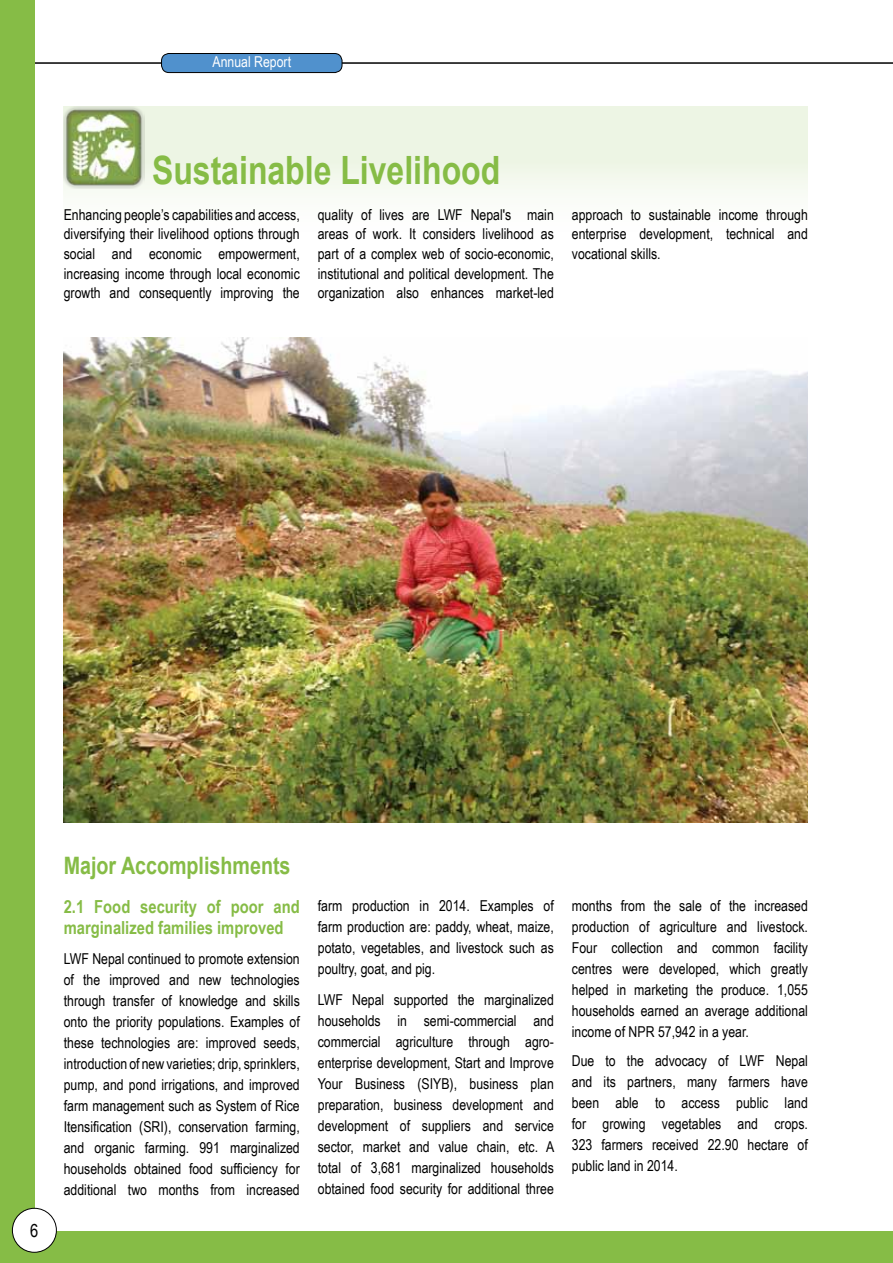
<style>
.page{position:relative;width:893px;height:1263px;background:#fff}
.page>*{position:absolute;margin:0;border:0;box-sizing:border-box;transform-origin:0 0}
.t1{font:700 39px "Arial";color:#86bc46;scale:.82 1}
.t2{font:700 24px "Arial";color:#86bc46;scale:.82 1}
.t3{font:700 18px/21.6px "Arial Narrow";color:#86bc46}
.t4{font:18px "Arial Narrow";color:#000}
.t5{font:15px/21px "Arial Narrow";color:#000;text-align:justify}
.t6{font:15px "Arial Narrow";color:#fff}
</style>
<div class="page">
<hr style="left:0;top:62px;width:893px;height:2px;background:#000">
<div style="left:0;top:0;width:34px;height:1263px;background:#86bc46"></div>
<div style="left:0;top:1231px;width:893px;height:32px;background:#86bc46"></div>
<div style="left:162px;top:54px;width:180px;height:19px;background:#5091cd;border-radius:8px"></div>
<div style="left:161px;top:53px;width:181px;height:20px;border:1px solid #000;border-radius:8px"></div>
<div style="left:12px;top:1208px;width:44px;height:44px;background:#fff;border-radius:50%"></div>
<div style="left:12px;top:1208px;width:45px;height:45px;border:1px solid #000;border-radius:50%"></div>
<div style="left:64px;top:106px;width:744px;height:141px;background:linear-gradient(to bottom,#e8f2dd,#fff)"></div>
<img style="left:64px;top:338px;width:744px;height:484px">
<img style="left:64px;top:106px;width:81px;height:82px">
<p class="t6" style="left:212px;top:51px;width:80px">Annual Report</p>
<h1 class="t1" style="left:152px;top:144px;width:426px">Sustainable Livelihood</h1>
<p class="t5" style="left:64px;top:204px;width:238px;line-height:19.5px">Enhancing people’s capabilities and access, diversifying their livelihood options through social and economic empowerment, increasing income through local economic growth and consequently improving the</p>
<p class="t5" style="left:318px;top:204px;width:238px;line-height:19.5px">quality of lives are LWF Nepal's main areas of work. It considers livelihood as part of a complex web of socio-economic, institutional and political development. The organization also enhances market-led</p>
<p class="t5" style="left:572px;top:204px;width:238px;line-height:19.5px">approach to sustainable income through enterprise development, technical and vocational skills.</p>
<p class="t4" style="left:30px;top:1217px;width:10px">6</p>
<h2 class="t2" style="left:64px;top:849px;width:278px">Major Accomplishments</h2>
<p class="t3" style="left:64px;top:895px;width:238px">2.1 Food security of poor and marginalized families improved</p>
<p class="t5" style="left:64px;top:947px;width:238px">LWF Nepal continued to promote extension of the improved and new technologies through transfer of knowledge and skills onto the priority populations. Examples of these technologies are: improved seeds, introduction of new varieties; drip, sprinklers, pump, and pond irrigations, and improved farm management such as System of Rice Itensification (SRI), conservation farming, and organic farming. 991 marginalized households obtained food sufficiency for additional two months from increased</p>
<p class="t5" style="left:318px;top:894px;width:238px">farm production in 2014. Examples of farm production are: paddy, wheat, maize, potato, vegetables, and livestock such as poultry, goat, and pig.</p>
<p class="t5" style="left:318px;top:989px;width:238px">LWF Nepal supported the marginalized households in semi-commercial and commercial agriculture through agro&shy;enterprise development, Start and Improve Your Business (SIYB), business plan preparation, business development and development of suppliers and service sector, market and value chain, etc. A total of 3,681 marginalized households obtained food security for additional three</p>
<p class="t5" style="left:572px;top:894px;width:238px">months from the sale of the increased production of agriculture and livestock.<br>Four collection and common facility centres were developed, which greatly helped in marketing the produce. 1,055 households earned an average additional income of NPR 57,942 in a year.</p>
<p class="t5" style="left:572px;top:1050px;width:238px">Due to the advocacy of LWF Nepal and its partners, many farmers have been able to access public land for growing vegetables and crops.<br>323 farmers received 22.90 hectare of public land in 2014.</p>
</div>
